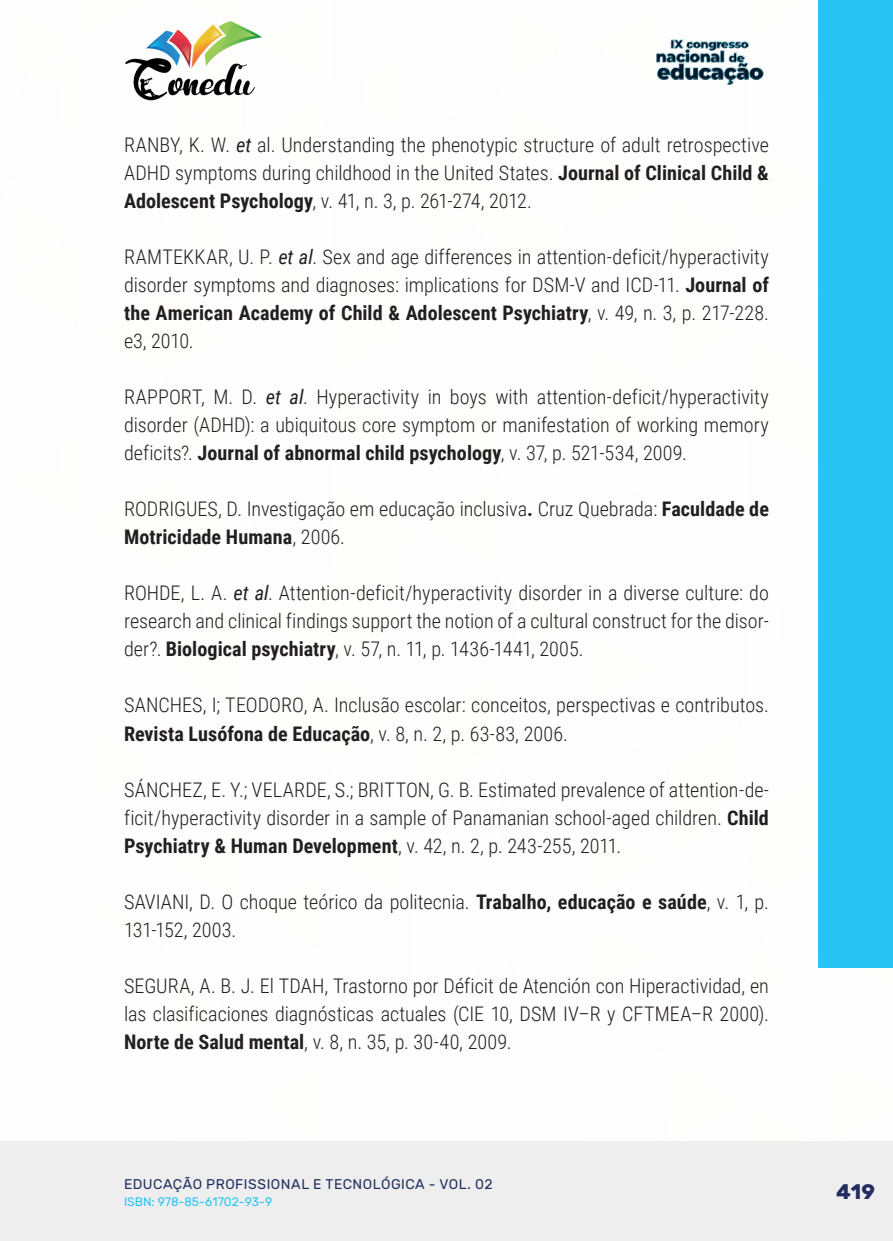
<style>
.page{position:relative;width:893px;height:1241px;background:#fff}
.page>*{position:absolute;margin:0;border:0;box-sizing:border-box;transform-origin:0 0}
.t1{font:700 21px "Rubik";color:#202d5e}
._17_REFERENCIAS{font:300 20.12px/28px "Roboto Condensed";color:#231f20;text-align:justify}
.t2{font:14px "Rubik";letter-spacing:.035em;color:#202d5e}
.t3{font:12.25px "Rubik";color:#29c4f3}
.s1{font-weight:400;font-style:italic}
.s2{font-weight:700}
</style>
<div class="page">
<div style="left:0;top:1141px;width:893px;height:99px;background:#eeeeef"></div>
<div style="left:819px;top:0;width:74px;height:967px;background:#29c4f3"></div>
<img style="left:125px;top:20px;width:137px;height:81px">
<img style="left:656px;top:39px;width:108px;height:46px">
<p class="_17_REFERENCIAS" style="left:124px;top:130px;width:646px">RANBY, K. W. <span class="s1">et</span> al. Understanding the phenotypic structure of adult retrospective ADHD symptoms during childhood in the United States. <span class="s2">Journal of Clinical Child &amp; Adolescent Psychology</span>, v. 41, n. 3, p. 261-274, 2012.</p>
<p class="_17_REFERENCIAS" style="left:124px;top:242px;width:646px">RAMTEKKAR, U. P. <span class="s1">et al</span>. Sex and age differences in attention-deficit/hyperactivity disorder symptoms and diagnoses: implications for DSM-V and ICD-11. <span class="s2">Journal of the American Academy of Child &amp; Adolescent Psychiatry</span>, v. 49, n. 3, p. 217-228. e3, 2010.</p>
<p class="_17_REFERENCIAS" style="left:124px;top:382px;width:646px">RAPPORT, M. D. <span class="s1">et al</span>. Hyperactivity in boys with attention-deficit/hyperactivity disorder (ADHD): a ubiquitous core symptom or manifestation of working memory deficits?. <span class="s2">Journal of abnormal child psychology</span>, v. 37, p. 521-534, 2009.</p>
<p class="_17_REFERENCIAS" style="left:124px;top:494px;width:646px">RODRIGUES, D. Investigação em educação inclusiva<span class="s2">.</span> Cruz Quebrada: <span class="s2">Faculdade de<br>Motricidade Humana</span>, 2006.</p>
<p class="_17_REFERENCIAS" style="left:124px;top:578px;width:646px">ROHDE, L. A. <span class="s1">et al</span>. Attention-deficit/hyperactivity disorder in a diverse culture: do research and clinical findings support the notion of a cultural construct for the disor&shy;der?. <span class="s2">Biological psychiatry</span>, v. 57, n. 11, p. 1436-1441, 2005.</p>
<p class="_17_REFERENCIAS" style="left:124px;top:690px;width:646px">SANCHES, I; TEODORO, A. Inclusão escolar: conceitos, perspectivas e contributos.<br><span class="s2">Revista Lusófona de Educação</span>, v. 8, n. 2, p. 63-83, 2006.</p>
<p class="_17_REFERENCIAS" style="left:124px;top:774px;width:646px">SÁNCHEZ, E. Y.; VELARDE, S.; BRITTON, G. B. Estimated prevalence of attention-de&shy;ficit/hyperactivity disorder in a sample of Panamanian school-aged children. <span class="s2">Child Psychiatry &amp; Human Development</span>, v. 42, n. 2, p. 243-255, 2011.</p>
<p class="_17_REFERENCIAS" style="left:124px;top:886px;width:646px">SAVIANI, D. O choque teórico da politecnia. <span class="s2">Trabalho, educação e saúde</span>, v. 1, p.<br>131-152, 2003.</p>
<p class="_17_REFERENCIAS" style="left:124px;top:970px;width:646px">SEGURA, A. B. J. El TDAH, Trastorno por Déficit de Atención con Hiperactividad, en las clasificaciones diagnósticas actuales (CIE 10, DSM IV–R y CFTMEA–R 2000).<br><span class="s2">Norte de Salud mental</span>, v. 8, n. 35, p. 30-40, 2009.</p>
<p class="t2" style="left:124px;top:1175px;width:370px">EDUCAÇÃO PROFISSIONAL E TECNOLÓGICA - VOL. 02</p>
<p class="t3" style="left:124px;top:1194px;width:150px">ISBN: 978-85-61702-93-9</p>
<p class="t1" style="left:836px;top:1179px;width:40px">419</p>
</div>
